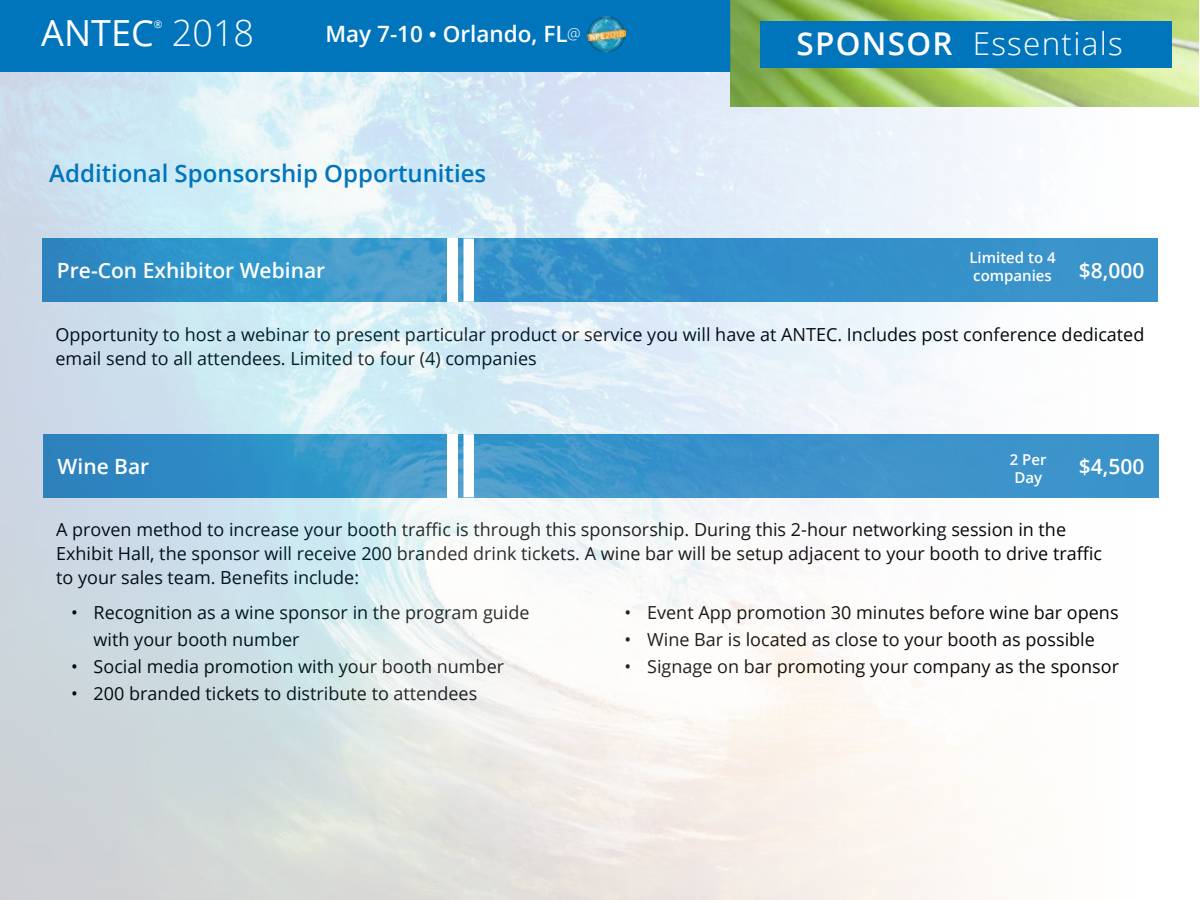
<style>
.page{position:relative;width:1200px;height:900px;background:#fff}
.page>*{position:absolute;margin:0;border:0;box-sizing:border-box;transform-origin:0 0}
.t1{font:36px "Open Sans";color:#fff}
.t2{font:300 36px "Open Sans";color:#fff}
.t3{font:300 31.5px "Open Sans";letter-spacing:.04em;color:#fff}
.t4{font:600 24px "Open Sans";color:#0075bc}
.t5{font:600 22.5px "Open Sans";color:#fff}
.t6{font:600 21px "Open Sans";color:#fff}
.t7{font:18px/24px "Open Sans";color:#000}
.t8{font:600 15px/18px "Open Sans";color:#fff}
.t9{font:10.5px "Open Sans";color:#fff}
.s1{font-weight:300;font-size:15.3px}
.s2{font-weight:600}
</style>
<div class="page">
<img style="left:0;top:72px;width:1198px;height:828px">
<div style="left:447px;top:238px;width:11px;height:64px;background:#fff"></div>
<svg style="left:464px;top:238px;width:10px;height:64px"></svg>
<div style="left:447px;top:434px;width:11px;height:63px;background:#fff"></div>
<svg style="left:464px;top:434px;width:10px;height:63px"></svg>
<div style="left:0;top:0;width:730px;height:72px;background:#0075bc"></div>
<img style="left:730px;top:0;width:468px;height:106px">
<div style="left:760px;top:22px;width:412px;height:46px;background:#0175bc"></div>
<img style="left:588px;top:16px;width:37px;height:37px">
<p class="t9" style="left:154px;top:17px;width:10px">®</p>
<h1 class="t2" style="left:172px;top:9px;width:84px">2018</h1>
<p class="t5" style="left:326px;top:18px;width:257px">May 7-10 • Orlando, FL <span class="s1">@</span></p>
<h1 class="t1" style="left:41px;top:9px;width:114px">ANTEC</h1>
<h2 class="t3" style="left:797px;top:22px;width:328px"><span class="s2">SPONSOR</span> Essentials</h2>
<h3 class="t4" style="left:49px;top:157px;width:438px">Additional Sponsorship Opportunities</h3>
<p class="t8" style="left:970px;top:248px;width:88px">Limited to 4 companies</p>
<p class="t6" style="left:57px;top:256px;width:270px">Pre-Con Exhibitor Webinar</p>
<p class="t6" style="left:1079px;top:256px;width:67px">$8,000</p>
<p class="t7" style="left:56px;top:322px;width:1090px">Opportunity to host a webinar to present particular product or service you will have at ANTEC. Includes post conference dedicated email send to all attendees. Limited to four (4) companies</p>
<p class="t8" style="left:1010px;top:450px;width:38px;text-align:center">2 Per<br>Day</p>
<p class="t6" style="left:58px;top:452px;width:93px">Wine Bar</p>
<p class="t6" style="left:1079px;top:452px;width:67px">$4,500</p>
<p class="t7" style="left:56px;top:517px;width:1047px">A proven method to increase your booth traffic is through this sponsorship. During this 2-hour networking session in the<br>Exhibit Hall, the sponsor will receive 200 branded drink tickets. A wine bar will be setup adjacent to your booth to drive traffic to your sales team. Benefits include:</p>
<p class="t7" style="left:94px;top:598px;width:437px;line-height:27px;text-indent:-23px">• Recognition as a wine sponsor in the program guide with your booth number</p>
<p class="t7" style="left:71px;top:654px;width:434px">• Social media promotion with your booth number</p>
<p class="t7" style="left:71px;top:681px;width:408px">• 200 branded tickets to distribute to attendees</p>
<p class="t7" style="left:625px;top:600px;width:495px">• Event App promotion 30 minutes before wine bar opens</p>
<p class="t7" style="left:625px;top:627px;width:472px">• Wine Bar is located as close to your booth as possible</p>
<p class="t7" style="left:625px;top:654px;width:496px">• Signage on bar promoting your company as the sponsor</p>
</div>
